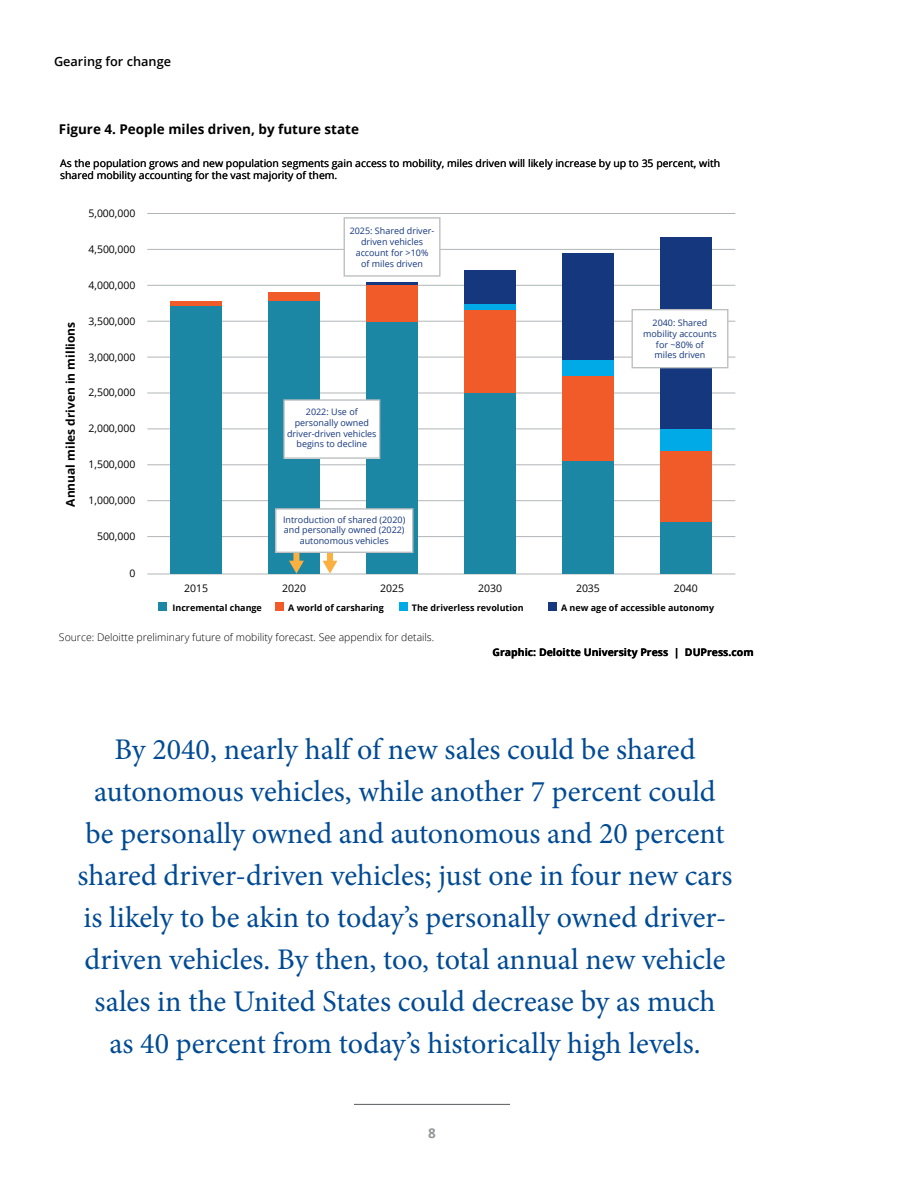
<style>
.page{position:relative;width:918px;height:1188px;background:#fff}
.page>*{position:absolute;margin:0;border:0;box-sizing:border-box;transform-origin:0 0}
.t1{font:30px/42px "Minion Pro";color:#004a94;text-align:center}
.t2{font:700 13.5px "Open Sans";color:#000}
.t3{font:700 13.5px "Open Sans";color:#939598}
.t4{font:600 12.75px "Open Sans";color:#000}
.t5{font:700 12px "Open Sans";color:#000}
.t6{font:10.5px/12.6px "Open Sans";color:#010101}
.t7{font:10.5px "Open Sans";color:#000}
.t8{font:300 10.5px "Open Sans";color:#010101}
.t9{font:700 10.5px "Open Sans";color:#010101}
.t10{font:9px/10.8px "Open Sans";color:#14377d;text-align:center}
.t11{font:700 9px "Open Sans";color:#000}
</style>
<div class="page">
<hr style="left:354px;top:1104px;width:156px;height:1px;background:#58595b">
<hr style="left:147px;top:213px;width:588px;height:1px;background:#b2b5b6">
<hr style="left:147px;top:249px;width:588px;height:1px;background:#b2b5b6">
<hr style="left:147px;top:285px;width:588px;height:1px;background:#b2b5b6">
<hr style="left:147px;top:321px;width:588px;height:1px;background:#b2b5b6">
<hr style="left:147px;top:357px;width:588px;height:1px;background:#b2b5b6">
<hr style="left:147px;top:393px;width:588px;height:1px;background:#b2b5b6">
<hr style="left:147px;top:429px;width:588px;height:1px;background:#b2b5b6">
<hr style="left:147px;top:464px;width:588px;height:1px;background:#b2b5b6">
<hr style="left:147px;top:500px;width:588px;height:1px;background:#b2b5b6">
<hr style="left:147px;top:536px;width:588px;height:1px;background:#b2b5b6">
<hr style="left:147px;top:574px;width:588px;height:1px;background:#b2b5b6">
<div style="left:344px;top:218px;width:96px;height:58px;background:#fff"></div>
<div style="left:344px;top:217px;width:97px;height:60px;border:1px solid #bcbec0"></div>
<div style="left:170px;top:305px;width:52px;height:269px;background:#1c86a5"></div>
<div style="left:170px;top:301px;width:52px;height:5px;background:#f15a29"></div>
<hr style="left:366px;top:282px;width:52px;height:3px;background:#14377d">
<div style="left:268px;top:292px;width:52px;height:9px;background:#f15a29"></div>
<div style="left:366px;top:285px;width:52px;height:37px;background:#f15a29"></div>
<div style="left:464px;top:309px;width:52px;height:85px;background:#f15a29"></div>
<div style="left:464px;top:303px;width:52px;height:7px;background:#00aae7"></div>
<div style="left:464px;top:270px;width:52px;height:33px;background:#14377d"></div>
<div style="left:562px;top:376px;width:52px;height:85px;background:#f15a29"></div>
<div style="left:660px;top:450px;width:52px;height:72px;background:#f15a29"></div>
<div style="left:562px;top:360px;width:52px;height:16px;background:#00aae7"></div>
<div style="left:660px;top:429px;width:52px;height:22px;background:#00aae7"></div>
<div style="left:562px;top:253px;width:52px;height:107px;background:#14377d"></div>
<div style="left:660px;top:238px;width:52px;height:191px;background:#14377d"></div>
<div style="left:268px;top:301px;width:52px;height:273px;background:#1c86a5"></div>
<div style="left:366px;top:322px;width:52px;height:252px;background:#1c86a5"></div>
<div style="left:464px;top:393px;width:52px;height:181px;background:#1c86a5"></div>
<div style="left:562px;top:461px;width:52px;height:113px;background:#1c86a5"></div>
<div style="left:660px;top:522px;width:52px;height:52px;background:#1c86a5"></div>
<div style="left:159px;top:603px;width:8px;height:8px;background:#1c86a5"></div>
<div style="left:276px;top:603px;width:8px;height:8px;background:#f15a29"></div>
<div style="left:400px;top:603px;width:8px;height:8px;background:#00aae7"></div>
<div style="left:548px;top:603px;width:8px;height:8px;background:#14377d"></div>
<div style="left:284px;top:400px;width:96px;height:58px;background:#fff"></div>
<div style="left:283px;top:399px;width:97px;height:60px;border:1px solid #bcbec0"></div>
<div style="left:293px;top:548px;width:6px;height:15px;background:#fbb040"></div>
<svg style="left:289px;top:561px;width:15px;height:13px"></svg>
<div style="left:327px;top:548px;width:6px;height:15px;background:#fbb040"></div>
<svg style="left:323px;top:561px;width:14px;height:13px"></svg>
<div style="left:276px;top:509px;width:137px;height:43px;background:#fff"></div>
<div style="left:275px;top:508px;width:138px;height:45px;border:1px solid #bcbec0"></div>
<div style="left:632px;top:310px;width:96px;height:58px;background:#fff"></div>
<div style="left:632px;top:309px;width:96px;height:59px;border:1px solid #bcbec0"></div>
<p class="t4" style="left:54px;top:53px;width:119px">Gearing for change</p>
<p class="t2" style="left:59px;top:119px;width:301px">Figure 4. People miles driven, by future state</p>
<p class="t6" style="left:60px;top:156px;width:661px">As the population grows and new population segments gain access to mobility, miles driven will likely increase by up to 35 percent, with shared mobility accounting for the vast majority of them.</p>
<p class="t7" style="left:88px;top:206px;width:49px">5,000,000</p>
<p class="t5" style="left:62px;top:507px;width:186px;rotate:-90deg">Annual miles driven in millions</p>
<p class="t7" style="left:88px;top:242px;width:49px">4,500,000</p>
<p class="t7" style="left:88px;top:278px;width:49px">4,000,000</p>
<p class="t7" style="left:88px;top:314px;width:49px">3,500,000</p>
<p class="t7" style="left:88px;top:350px;width:49px">3,000,000</p>
<p class="t7" style="left:88px;top:385px;width:49px">2,500,000</p>
<p class="t7" style="left:88px;top:421px;width:49px">2,000,000</p>
<p class="t7" style="left:88px;top:457px;width:49px">1,500,000</p>
<p class="t7" style="left:88px;top:493px;width:49px">1,000,000</p>
<p class="t7" style="left:97px;top:529px;width:40px">500,000</p>
<p class="t7" style="left:130px;top:566px;width:7px">0</p>
<p class="t10" style="left:350px;top:225px;width:86px">2025: Shared driver&shy;driven vehicles account for &gt;10%<br>of miles driven</p>
<p class="t10" style="left:287px;top:406px;width:91px">2022: Use of personally owned driver-driven vehicles begins to decline</p>
<p class="t10" style="left:283px;top:514px;width:124px">Introduction of shared (2020) and personally owned (2022) autonomous vehicles</p>
<p class="t10" style="left:643px;top:317px;width:75px">2040: Shared mobility accounts for ~80% of<br>miles driven</p>
<p class="t7" style="left:184px;top:581px;width:25px">2015</p>
<p class="t7" style="left:282px;top:581px;width:25px">2020</p>
<p class="t7" style="left:380px;top:581px;width:25px">2025</p>
<p class="t7" style="left:478px;top:581px;width:25px">2030</p>
<p class="t7" style="left:576px;top:581px;width:25px">2035</p>
<p class="t7" style="left:674px;top:581px;width:25px">2040</p>
<p class="t11" style="left:172px;top:602px;width:91px">Incremental change</p>
<p class="t11" style="left:288px;top:602px;width:97px">A world of carsharing</p>
<p class="t11" style="left:412px;top:602px;width:113px">The driverless revolution</p>
<p class="t11" style="left:561px;top:602px;width:155px">A new age of accessible autonomy</p>
<p class="t8" style="left:59px;top:630px;width:377px">Source: Deloitte preliminary future of mobility forecast. See appendix for details.</p>
<p class="t9" style="left:493px;top:645px;width:263px">Graphic: Deloitte University Press | DUPress.com</p>
<p class="t1" style="left:78px;top:729px;width:656px">By 2040, nearly half of new sales could be shared autonomous vehicles, while another 7 percent could be personally owned and autonomous and 20 percent shared driver-driven vehicles; just one in four new cars is likely to be akin to today’s personally owned driver&shy;driven vehicles. By then, too, total annual new vehicle sales in the United States could decrease by as much<br>as 40 percent from today’s historically high levels.</p>
<p class="t3" style="left:428px;top:1123px;width:9px">8</p>
</div>
